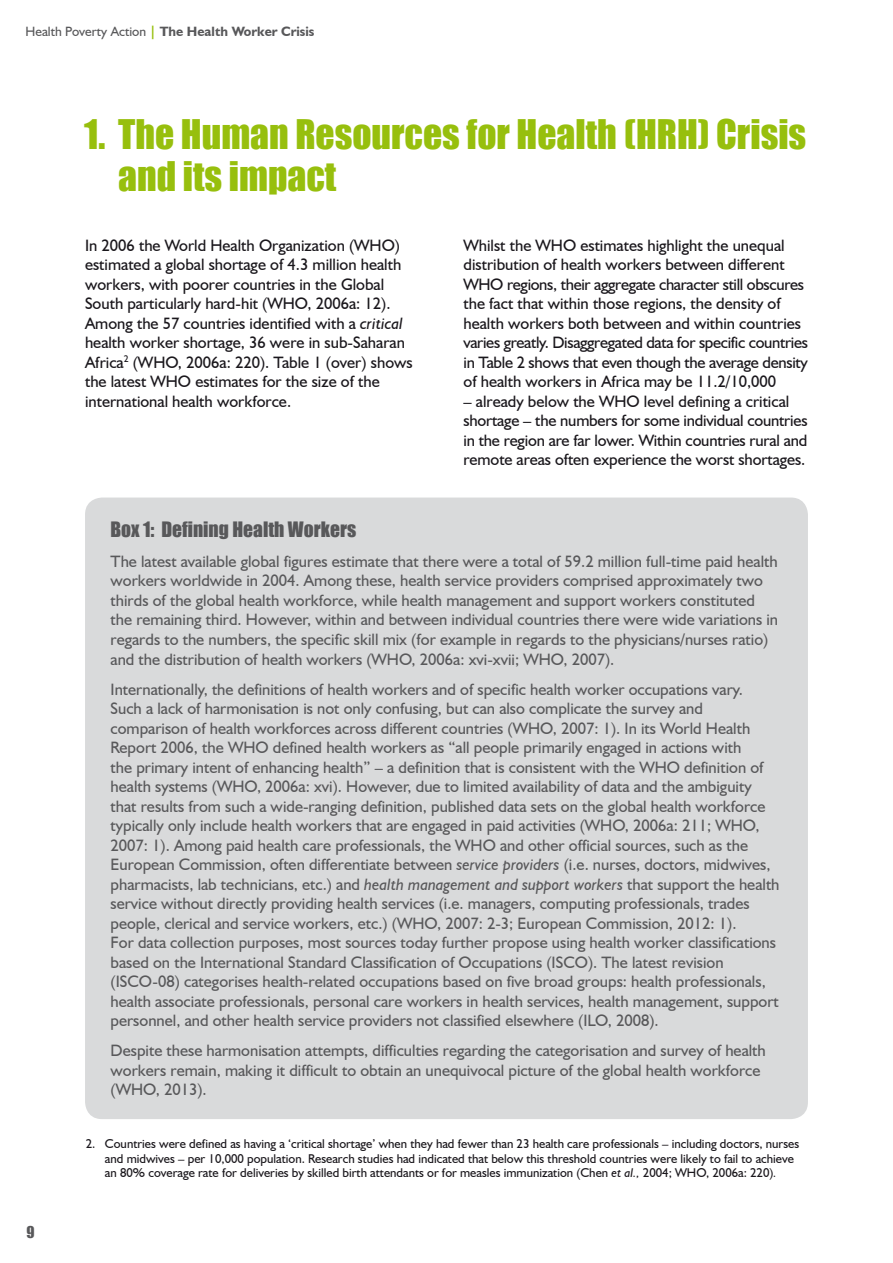
<style>
.page{position:relative;width:893px;height:1263px;background:#fff}
.page>*{position:absolute;margin:0;border:0;box-sizing:border-box;transform-origin:0 0}
.t1{font:37.5px/42px "Impact";color:#97bf0d}
.t2{font:19.5px "Impact";color:#58585a}
.t3{font:16.5px/19.5px "Humanist 521 BT";color:#58585a}
.t4{font:16.5px/19.5px "Humanist 521 BT";color:#1a171c}
.t5{font:15px "Impact";color:#58585a}
.t6{font:700 13.5px "Humanist 521 BT";color:#58585a}
.t7{font:12.75px/14.2px "Humanist 521 BT";color:#1a171c}
.s1{font-weight:400}
.s2{color:#97bf0d}
.s3{font-style:italic}
</style>
<div class="page">
<div style="left:85px;top:497px;width:723px;height:622px;background:#d9dadb;border-radius:17px"></div>
<p class="t6" style="left:26px;top:23px;width:290px"><span class="s1">Health Poverty Action</span> <span class="s2">|</span> The Health Worker Crisis</p>
<h1 class="t1" style="left:118px;top:112px;width:689px;text-indent:-34px">1. The Human Resources for Health (HRH) Crisis and its impact</h1>
<p class="t4" style="left:85px;top:235px;width:329px">In 2006 the World Health Organization (WHO) estimated a global shortage of 4.3 million health workers, with poorer countries in the Global South particularly hard-hit (WHO, 2006a: 12).<br>Among the 57 countries identified with a <span class="s3">critical </span>health worker shortage, 36 were in sub-Saharan Africa<sup>2</sup> (WHO, 2006a: 220). Table 1 (over) shows the latest WHO estimates for the size of the international health workforce.</p>
<p class="t4" style="left:463px;top:235px;width:346px">Whilst the WHO estimates highlight the unequal distribution of health workers between different WHO regions, their aggregate character still obscures the fact that within those regions, the density of health workers both between and within countries varies greatly. Disaggregated data for specific countries in Table 2 shows that even though the average density of health workers in Africa may be 11.2/10,000</p>
<p class="t4" style="left:463px;top:391px;width:346px">– already below the WHO level defining a critical shortage – the numbers for some individual countries in the region are far lower. Within countries rural and remote areas often experience the worst shortages.</p>
<p class="t2" style="left:111px;top:514px;width:247px">Box 1: Defining Health Workers</p>
<p class="t3" style="left:111px;top:551px;width:669px">The latest available global figures estimate that there were a total of 59.2 million full-time paid health workers worldwide in 2004. Among these, health service providers comprised approximately two thirds of the global health workforce, while health management and support workers constituted the remaining third. However, within and between individual countries there were wide variations in regards to the numbers, the specific skill mix (for example in regards to the physicians/nurses ratio) and the distribution of health workers (WHO, 2006a: xvi-xvii; WHO, 2007).</p>
<p class="t3" style="left:111px;top:679px;width:670px">Internationally, the definitions of health workers and of specific health worker occupations vary.<br>Such a lack of harmonisation is not only confusing, but can also complicate the survey and comparison of health workforces across different countries (WHO, 2007: 1). In its World Health Report 2006, the WHO defined health workers as “all people primarily engaged in actions with<br>the primary intent of enhancing health” – a definition that is consistent with the WHO definition of health systems (WHO, 2006a: xvi). However, due to limited availability of data and the ambiguity that results from such a wide-ranging definition, published data sets on the global health workforce typically only include health workers that are engaged in paid activities (WHO, 2006a: 211; WHO, 2007: 1). Among paid health care professionals, the WHO and other official sources, such as the European Commission, often differentiate between <span class="s3">service providers</span> (i.e. nurses, doctors, midwives, pharmacists, lab technicians, etc.) and <span class="s3">health management and support workers</span> that support the health service without directly providing health services (i.e. managers, computing professionals, trades people, clerical and service workers, etc.) (WHO, 2007: 2-3; European Commission, 2012: 1).<br>For data collection purposes, most sources today further propose using health worker classifications based on the International Standard Classification of Occupations (ISCO). The latest revision (ISCO-08) categorises health-related occupations based on five broad groups: health professionals, health associate professionals, personal care workers in health services, health management, support personnel, and other health service providers not classified elsewhere (ILO, 2008).</p>
<p class="t3" style="left:111px;top:1041px;width:657px">Despite these harmonisation attempts, difficulties regarding the categorisation and survey of health workers remain, making it difficult to obtain an unequivocal picture of the global health workforce (WHO, 2013).</p>
<p class="t5" style="left:27px;top:1220px;width:10px">9</p>
<p class="t7" style="left:105px;top:1137px;width:696px;text-indent:-19px">2. Countries were defined as having a ‘critical shortage’ when they had fewer than 23 health care professionals – including doctors, nurses and midwives – per 10,000 population. Research studies had indicated that below this threshold countries were likely to fail to achieve an 80% coverage rate for deliveries by skilled birth attendants or for measles immunization (Chen <span class="s3">et al.,</span> 2004; WHO, 2006a: 220)<span class="s3">.</span></p>
</div>
